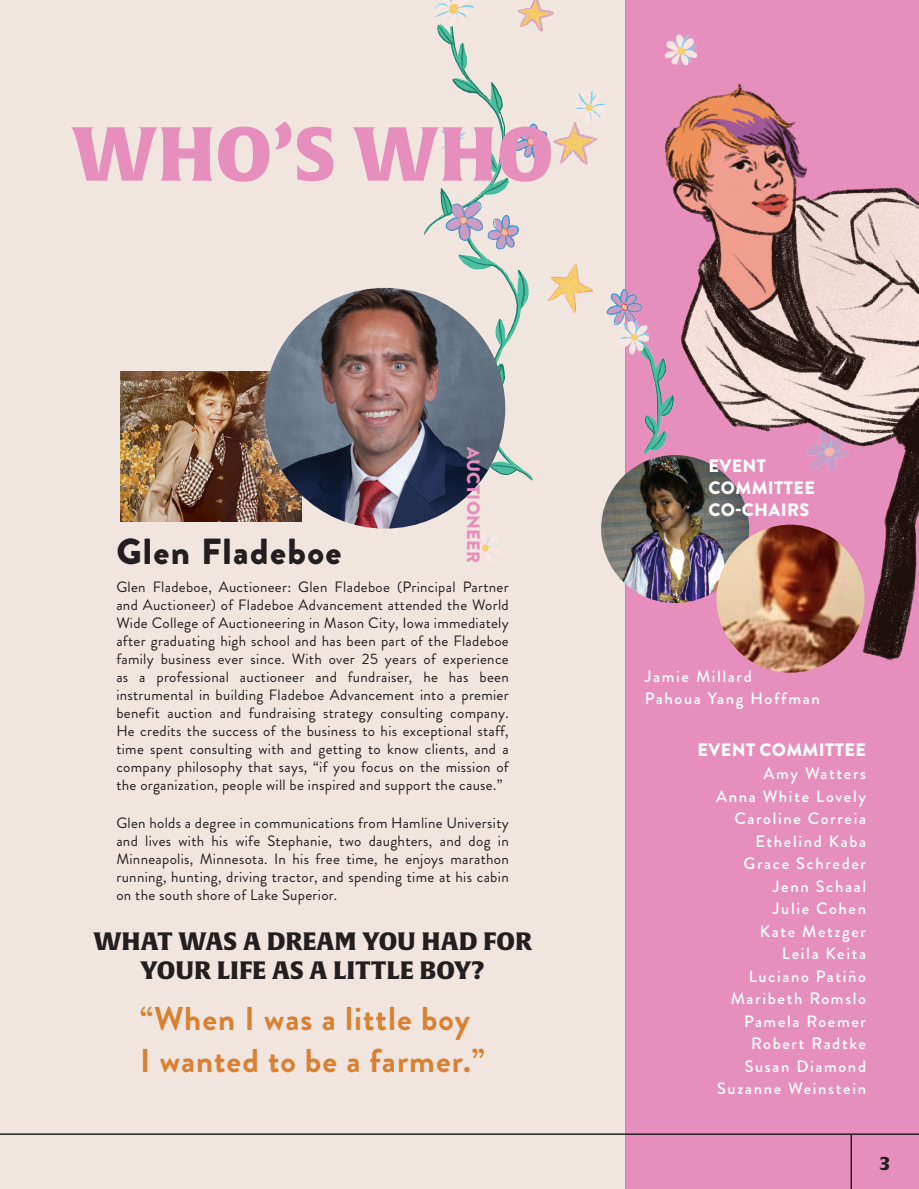
<style>
.page{position:relative;width:919px;height:1189px;background:#fff}
.page>*{position:absolute;margin:0;border:0;box-sizing:border-box;transform-origin:0 0}
.t1{font:75px "Alverata Informal Bl";color:#e78fbc}
.t2{font:900 36.3px "Brandon Grotesque";letter-spacing:.04em;color:#231f20}
.t3{font:700 33px/42px "Brandon Grotesque";letter-spacing:.03em;color:#da8131}
.t4{font:24.75px/29.7px "Alverata Informal Bl";color:#231f20;text-align:center}
.t5{font:900 18px/21.6px "Brandon Grotesque";letter-spacing:.02em;color:#fff}
.t6{font:900 18px "Brandon Grotesque";letter-spacing:.02em;color:#e78fbc}
.t7{font:18px "Alverata Informal Bl";color:#231f20}
.t8{font:500 16.5px/22.5px "Brandon Grotesque";letter-spacing:.1em;color:#fff}
.t9{font:15px/18px "Brandon Grotesque";letter-spacing:.02em;color:#231f20;text-align:justify}
</style>
<div class="page">
<div style="left:625px;top:0;width:293px;height:1188px;background:#e78fbc"></div>
<div style="left:0;top:0;width:625px;height:1188px;background:#f1e5e0"></div>
<img style="left:378px;top:0;width:287px;height:667px">
<img style="left:601px;top:455px;width:147px;height:148px;border-radius:74px">
<hr style="left:0;top:1133px;width:918px;height:1px;background:#231f20">
<hr style="left:850px;top:1134px;width:1px;height:54px;background:#231f20">
<img style="left:121px;top:371px;width:181px;height:150px">
<img style="left:264px;top:288px;width:241px;height:240px;border-radius:120px">
<img style="left:665px;top:34px;width:253px;height:633px">
<h1 class="t1" style="left:72px;top:106px;width:483px">WHO’S WHO</h1>
<h2 class="t2" style="left:116px;top:525px;width:226px">Glen Fladeboe</h2>
<p class="t6" style="left:486px;top:446px;width:118px;rotate:90deg">AUCTIONEER</p>
<p class="t9" style="left:116px;top:578px;width:394px">Glen Fladeboe, Auctioneer: Glen Fladeboe (Principal Partner and Auctioneer) of Fladeboe Advancement attended the World Wide College of Auctioneering in Mason City, Iowa immediately after graduating high school and has been part of the Fladeboe family business ever since. With over 25 years of experience as a professional auctioneer and fundraiser, he has been instrumental in building Fladeboe Advancement into a premier benefit auction and fundraising strategy consulting company.<br>He credits the success of the business to his exceptional staff, time spent consulting with and getting to know clients, and a company philosophy that says, “if you focus on the mission of the organization, people will be inspired and support the cause.”</p>
<p class="t9" style="left:116px;top:814px;width:394px">Glen holds a degree in communications from Hamline University and lives with his wife Stephanie, two daughters, and dog in Minneapolis, Minnesota. In his free time, he enjoys marathon running, hunting, driving tractor, and spending time at his cabin on the south shore of Lake Superior.</p>
<h3 class="t4" style="left:93px;top:926px;width:440px">WHAT WAS A DREAM YOU HAD FOR<br>YOUR LIFE AS A LITTLE BOY?</h3>
<h3 class="t3" style="left:140px;top:998px;width:346px">“When I was a little boy<br>I wanted to be a farmer.”</h3>
<p class="t5" style="left:708px;top:455px;width:108px">EVENT<br>COMMITTEE<br>CO-CHAIRS</p>
<p class="t8" style="left:644px;top:665px;width:176px">Jamie Millard<br>Pahoua Yang Hoffman</p>
<p class="t5" style="left:697px;top:739px;width:170px">EVENT COMMITTEE</p>
<p class="t8" style="left:715px;top:762px;width:151px;text-align:right">Amy Watters<br>Anna White Lovely<br>Caroline Correia<br>Ethelind Kaba<br>Grace Schreder<br>Jenn Schaal<br>Julie Cohen<br>Kate Metzger<br>Leila Keita<br>Luciano Patiño<br>Maribeth Romslo<br>Pamela Roemer<br>Robert Radtke<br>Susan Diamond<br>Suzanne Weinstein</p>
<p class="t7" style="left:879px;top:1150px;width:12px">3</p>
</div>
